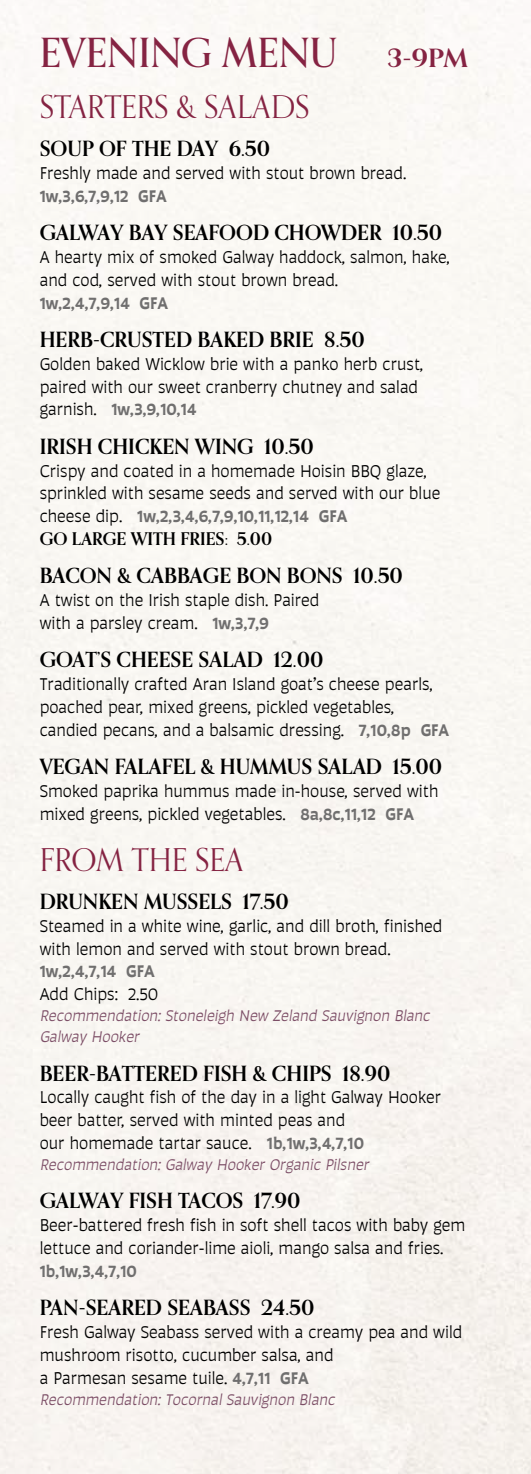
<style>
.page{position:relative;width:531px;height:1474px;background:#fff}
.page>*{position:absolute;margin:0;border:0;box-sizing:border-box;transform-origin:0 0}
.t1{font:500 40.25px "Orpheus Pro";color:#852342}
.t2{font:31.5px "Orpheus Pro";color:#852342}
.t3{font:700 21px "Orpheus Pro";color:#000}
.t4{font:18.38px/22.8px "Auster";color:#000}
.t5{font:600 17.5px "Auster";color:#706f6f}
.t6{font:700 17.5px "Orpheus Pro";color:#000}
.t7{font:italic 16.62px/21px "Auster";color:#7d4f67}
.s1{font-weight:700;font-size:25.2px}
.s2{font-weight:400;font-size:18.38px;color:#000}
.s3{font-weight:600;font-size:17.5px;color:#706f6f}
</style>
<div class="page">
<h1 class="t1" style="left:40px;top:28px;width:430px">EVENING MENU <span class="s1">3-9PM</span></h1>
<h2 class="t2" style="left:40px;top:87px;width:271px">STARTERS &amp; SALADS</h2>
<p class="t3" style="left:40px;top:135px;width:232px">SOUP OF THE DAY 6.50</p>
<p class="t4" style="left:40px;top:161px;width:368px">Freshly made and served with stout brown bread.</p>
<p class="t5" style="left:40px;top:186px;width:129px">1w,3,6,7,9,12 GFA</p>
<p class="t3" style="left:40px;top:219px;width:404px">GALWAY BAY SEAFOOD CHOWDER 10.50</p>
<p class="t4" style="left:40px;top:245px;width:412px">A hearty mix of smoked Galway haddock, salmon, hake, and cod, served with stout brown bread.</p>
<p class="t5" style="left:40px;top:292px;width:130px">1w,2,4,7,9,14 GFA</p>
<p class="t3" style="left:40px;top:326px;width:326px">HERB-CRUSTED BAKED BRIE 8.50</p>
<p class="t4" style="left:40px;top:352px;width:385px">Golden baked Wicklow brie with a panko herb crust, paired with our sweet cranberry chutney and salad</p>
<p class="t5" style="left:40px;top:399px;width:158px"><span class="s2">garnish.</span> 1w,3,9,10,14</p>
<p class="t3" style="left:40px;top:433px;width:276px">IRISH CHICKEN WING 10.50</p>
<p class="t4" style="left:40px;top:459px;width:402px">Crispy and coated in a homemade Hoisin BBQ glaze, sprinkled with sesame seeds and served with our blue</p>
<p class="t5" style="left:40px;top:506px;width:309px"><span class="s2">cheese dip.</span> 1w,2,3,4,6,7,9,10,11,12,14 GFA</p>
<p class="t6" style="left:40px;top:527px;width:234px">GO LARGE WITH FRIES: 5.00</p>
<p class="t3" style="left:40px;top:562px;width:365px">BACON &amp; CABBAGE BON BONS 10.50</p>
<p class="t4" style="left:40px;top:588px;width:281px">A twist on the Irish staple dish. Paired with a parsley cream. <span class="s3">1w,3,7,9</span></p>
<p class="t3" style="left:40px;top:646px;width:285px">GOAT’S CHEESE SALAD 12.00</p>
<p class="t4" style="left:40px;top:672px;width:411px">Traditionally crafted Aran Island goat’s cheese pearls, poached pear, mixed greens, pickled vegetables, candied pecans, and a balsamic dressing. <span class="s3">7,10,8p GFA</span></p>
<p class="t3" style="left:40px;top:753px;width:404px">VEGAN FALAFEL &amp; HUMMUS SALAD 15.00</p>
<p class="t4" style="left:40px;top:779px;width:400px">Smoked paprika hummus made in-house, served with mixed greens, pickled vegetables. <span class="s3">8a,8c,11,12 GFA</span></p>
<h2 class="t2" style="left:40px;top:840px;width:205px">FROM THE SEA</h2>
<p class="t3" style="left:40px;top:888px;width:251px">DRUNKEN MUSSELS 17.50</p>
<p class="t4" style="left:40px;top:914px;width:404px">Steamed in a white wine, garlic, and dill broth, finished with lemon and served with stout brown bread.</p>
<p class="t5" style="left:40px;top:961px;width:117px">1w,2,4,7,14 GFA</p>
<p class="t4" style="left:40px;top:982px;width:120px">Add Chips: 2.50</p>
<p class="t7" style="left:40px;top:1005px;width:394px">Recommendation: Stoneleigh New Zeland Sauvignon Blanc<br>Galway Hooker</p>
<p class="t3" style="left:40px;top:1059px;width:352px">BEER-BATTERED FISH &amp; CHIPS 18.90</p>
<p class="t4" style="left:40px;top:1085px;width:403px">Locally caught fish of the day in a light Galway Hooker beer batter, served with minted peas and<br>our homemade tartar sauce. <span class="s3">1b,1w,3,4,7,10</span></p>
<p class="t7" style="left:40px;top:1153px;width:333px">Recommendation: Galway Hooker Organic Pilsner</p>
<p class="t3" style="left:40px;top:1187px;width:262px">GALWAY FISH TACOS 17.90</p>
<p class="t4" style="left:40px;top:1213px;width:427px">Beer-battered fresh fish in soft shell tacos with baby gem lettuce and coriander-lime aioli, mango salsa and fries.</p>
<p class="t5" style="left:40px;top:1260px;width:99px">1b,1w,3,4,7,10</p>
<p class="t3" style="left:40px;top:1294px;width:276px">PAN-SEARED SEABASS 24.50</p>
<p class="t4" style="left:40px;top:1320px;width:424px">Fresh Galway Seabass served with a creamy pea and wild mushroom risotto, cucumber salsa, and<br>a Parmesan sesame tuile. <span class="s3">4,7,11 GFA</span></p>
<p class="t7" style="left:40px;top:1388px;width:299px">Recommendation: Tocornal Sauvignon Blanc</p>
</div>
